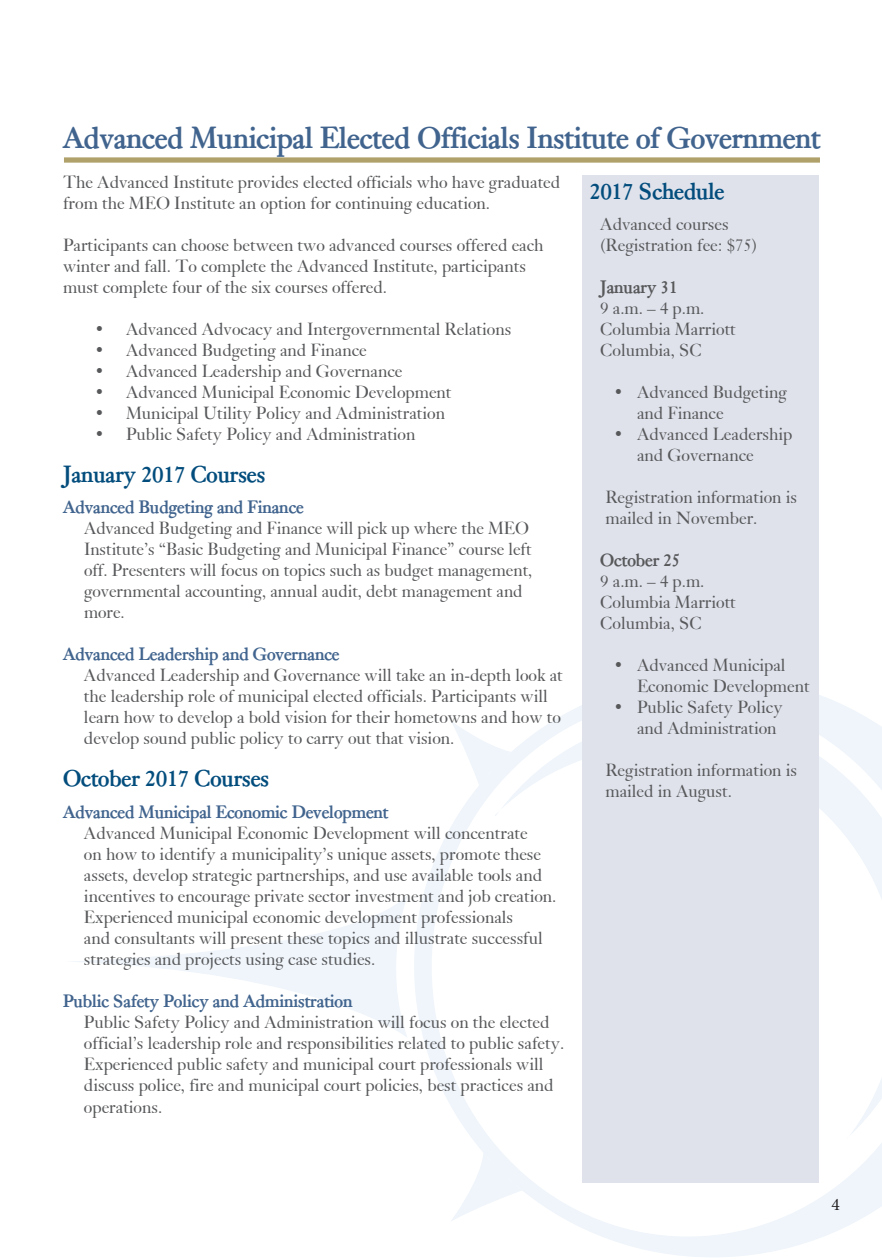
<style>
.page{position:relative;width:882px;height:1260px;background:#fff}
.page>*{position:absolute;margin:0;border:0;box-sizing:border-box;transform-origin:0 0}
.t1{font:700 29.75px "Bliss";color:#41648e}
.t2{font:700 22.75px "Bliss";color:#034d7d}
.t3{font:17.5px/21px "Bliss Normal";color:#57585a}
.t4{font:700 17.5px "Bliss";color:#41648e}
.t5{font:700 17.5px "Bliss";color:#57585a}
.t6{font:17.5px "Minion Pro";color:#231f20}
</style>
<div class="page">
<svg style="left:414px;top:676px;width:468px;height:581px"></svg>
<svg style="left:495px;top:716px;width:387px;height:423px"></svg>
<svg style="left:74px;top:896px;width:333px;height:141px"></svg>
<div style="left:583px;top:175px;width:236px;height:1008px;background:#dfe2eb"></div>
<div style="left:64px;top:157px;width:756px;height:6px;background:#b0a16b"></div>
<h1 class="t1" style="left:63px;top:119px;width:759px">Advanced Municipal Elected Officials Institute of Government</h1>
<p class="t3" style="left:63px;top:171px;width:499px">The Advanced Institute provides elected officials who have graduated from the MEO Institute an option for continuing education.</p>
<p class="t3" style="left:63px;top:234px;width:482px">Participants can choose between two advanced courses offered each winter and fall. To complete the Advanced Institute, participants must complete four of the six courses offered.</p>
<p class="t3" style="left:95px;top:318px;width:418px">• Advanced Advocacy and Intergovernmental Relations</p>
<p class="t3" style="left:95px;top:339px;width:274px">• Advanced Budgeting and Finance</p>
<p class="t3" style="left:95px;top:360px;width:309px">• Advanced Leadership and Governance</p>
<p class="t3" style="left:95px;top:381px;width:359px">• Advanced Municipal Economic Development</p>
<p class="t3" style="left:95px;top:402px;width:352px">• Municipal Utility Policy and Administration</p>
<p class="t3" style="left:95px;top:423px;width:323px">• Public Safety Policy and Administration</p>
<h2 class="t2" style="left:63px;top:460px;width:204px">January 2017 Courses</h2>
<p class="t4" style="left:63px;top:496px;width:242px">Advanced Budgeting and Finance</p>
<p class="t3" style="left:84px;top:518px;width:450px">Advanced Budgeting and Finance will pick up where the MEO Institute’s “Basic Budgeting and Municipal Finance” course left off. Presenters will focus on topics such as budget management, governmental accounting, annual audit, debt management and more.</p>
<p class="t4" style="left:63px;top:643px;width:278px">Advanced Leadership and Governance</p>
<p class="t3" style="left:84px;top:665px;width:480px">Advanced Leadership and Governance will take an in-depth look at the leadership role of municipal elected officials. Participants will learn how to develop a bold vision for their hometowns and how to develop sound public policy to carry out that vision.</p>
<h2 class="t2" style="left:63px;top:764px;width:208px">October 2017 Courses</h2>
<p class="t4" style="left:63px;top:801px;width:327px">Advanced Municipal Economic Development</p>
<p class="t3" style="left:84px;top:822px;width:474px">Advanced Municipal Economic Development will concentrate<br>on how to identify a municipality’s unique assets, promote these assets, develop strategic partnerships, and use available tools and incentives to encourage private sector investment and job creation.<br>Experienced municipal economic development professionals<br>and consultants will present these topics and illustrate successful strategies and projects using case studies.</p>
<p class="t4" style="left:63px;top:990px;width:291px">Public Safety Policy and Administration</p>
<p class="t3" style="left:84px;top:1011px;width:482px">Public Safety Policy and Administration will focus on the elected official’s leadership role and responsibilities related to public safety.<br>Experienced public safety and municipal court professionals will discuss police, fire and municipal court policies, best practices and operations.</p>
<h2 class="t2" style="left:590px;top:177px;width:136px">2017 Schedule</h2>
<p class="t3" style="left:600px;top:214px;width:159px">Advanced courses (Registration fee: $75)</p>
<p class="t5" style="left:600px;top:276px;width:79px">January 31</p>
<p class="t3" style="left:600px;top:298px;width:137px">9 a.m. – 4 p.m.<br>Columbia Marriott<br>Columbia, SC</p>
<p class="t3" style="left:637px;top:382px;width:151px;text-indent:-24px">• Advanced Budgeting and Finance</p>
<p class="t3" style="left:637px;top:424px;width:157px;text-indent:-24px">• Advanced Leadership and Governance</p>
<p class="t3" style="left:605px;top:487px;width:193px">Registration information is mailed in November.</p>
<p class="t5" style="left:600px;top:549px;width:82px">October 25</p>
<p class="t3" style="left:600px;top:571px;width:137px">9 a.m. – 4 p.m.<br>Columbia Marriott<br>Columbia, SC</p>
<p class="t3" style="left:637px;top:655px;width:174px;text-indent:-24px">• Advanced Municipal<br>Economic Development</p>
<p class="t3" style="left:637px;top:697px;width:147px;text-indent:-24px">• Public Safety Policy and Administration</p>
<p class="t3" style="left:605px;top:760px;width:193px">Registration information is mailed in August.</p>
<p class="t6" style="left:832px;top:1192px;width:10px">4</p>
</div>
